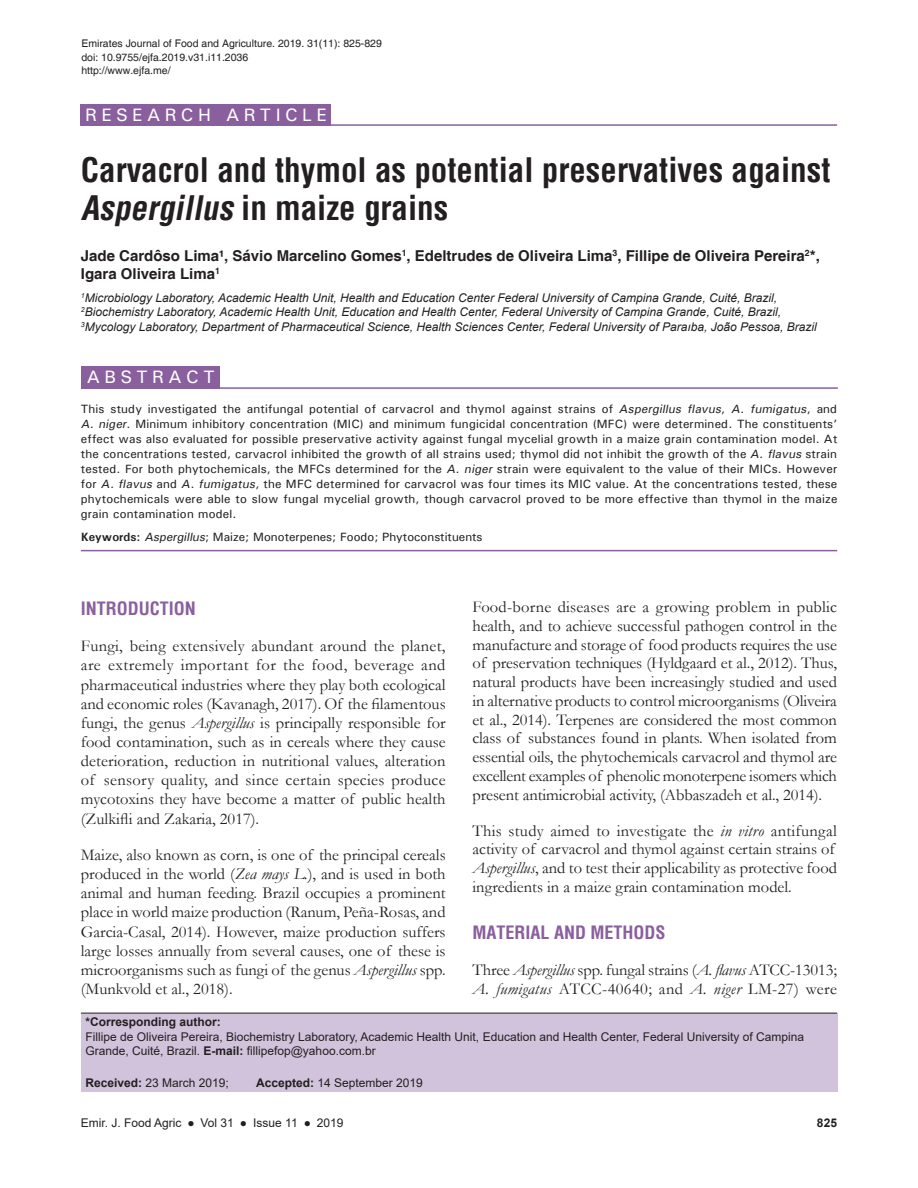
<style>
.page{position:relative;width:918px;height:1188px;background:#fff}
.page>*{position:absolute;margin:0;border:0;box-sizing:border-box;transform-origin:0 0}
.AT{font:700 condensed 33px/37.5px "Helvetica";color:#231f20}
.t1{font:700 condensed 18px "Helvetica";color:#8a5f9d}
.AH{font:500 18px "Univers";letter-spacing:.25em;color:#fff}
.ABSH{font:500 18px "Univers";letter-spacing:.25em;color:#fff}
.TX{font:16.5px/19.2px "Garamond";color:#231f20;text-align:justify}
.AU{font:700 15px/18px "Helvetica";color:#231f20}
.ABS{font:500 12px/15px "Univers";letter-spacing:.015em;color:#231f20;text-align:justify}
.AFF{font:italic 12px "Arial";color:#231f20}
.ADD{font:12px/14.4px "Arial";color:#231f20}
.KWD{font:500 12px "Univers";color:#231f20}
.His{font:12px "Arial";color:#231f20}
.RF_L{font:12px "Arial";color:#231f20}
.RF_L-2{font:700 12px "Arial";color:#231f20}
.Journal{font:10.5px "Helvetica";color:#231f20}
.s1{font-style:italic}
.s2{font-weight:700}
</style>
<div class="page">
<div style="left:81px;top:1013px;width:756px;height:78px;background:#d1c3dc"></div>
<hr style="left:81px;top:1013px;width:756px;height:1px;background:#231f20">
<hr style="left:81px;top:550px;width:756px;height:1px;background:#8a5f9d">
<div style="left:82px;top:366px;width:138px;height:23px;background:#8a5f9d"></div>
<hr style="left:82px;top:387px;width:756px;height:2px;background:#8a5f9d">
<div style="left:81px;top:104px;width:250px;height:22px;background:#8a5f9d"></div>
<hr style="left:81px;top:124px;width:756px;height:2px;background:#8a5f9d">
<p class="Journal" style="left:81px;top:37px;width:302px">Emirates Journal of Food and Agriculture. 2019. 31(11): 825-829</p>
<p class="Journal" style="left:81px;top:51px;width:168px">doi: 10.9755/ejfa.2019.v31.i11.2036</p>
<p class="Journal" style="left:81px;top:64px;width:91px">http://www.ejfa.me/</p>
<p class="AH" style="left:85px;top:104px;width:243px">RESEARCH ARTICLE</p>
<p class="AT" style="left:81px;top:151px;width:751px">Carvacrol and thymol as potential preservatives against<br><span class="s1">Aspergillus</span>in maize grains</p>
<p class="AU" style="left:81px;top:247px;width:741px">Jade Cardôso Lima¹, Sávio Marcelino Gomes<sup>1</sup>, Edeltrudes de Oliveira Lima<sup>3</sup>, Fillipe de Oliveira Pereira<sup>2</sup>*,<br>Igara Oliveira Lima<sup>1</sup></p>
<p class="AFF" style="left:81px;top:290px;width:698px"><sup>1</sup>Microbiology Laboratory, Academic Health Unit, Health and Education Center Federal University of Campina Grande, Cuité, Brazil,</p>
<p class="AFF" style="left:81px;top:304px;width:702px"><sup>2</sup>Biochemistry Laboratory, Academic Health Unit, Education and Health Center, Federal University of Campina Grande, Cuité, Brazil,</p>
<p class="AFF" style="left:81px;top:319px;width:738px"><sup>3</sup>Mycology Laboratory, Department of Pharmaceutical Science, Health Sciences Center, Federal University of Paraıba, João Pessoa, Brazil</p>
<p class="ABSH" style="left:87px;top:365px;width:129px">ABSTRACT</p>
<p class="ABS" style="left:81px;top:401px;width:758px">This study investigated the antifungal potential of carvacrol and thymol against strains of <span class="s1">Aspergillus flavus</span>, <span class="s1">A. fumigatus</span>, and <span class="s1">A. niger</span>. Minimum inhibitory concentration (MIC) and minimum fungicidal concentration (MFC) were determined. The constituents’ effect was also evaluated for possible preservative activity against fungal mycelial growth in a maize grain contamination model. At the concentrations tested, carvacrol inhibited the growth of all strains used; thymol did not inhibit the growth of the <span class="s1">A. flavus</span> strain tested. For both phytochemicals, the MFCs determined for the <span class="s1">A. niger</span> strain were equivalent to the value of their MICs. However for <span class="s1">A. flavus</span> and <span class="s1">A. fumigatus</span>, the MFC determined for carvacrol was four times its MIC value. At the concentrations tested, these phytochemicals were able to slow fungal mycelial growth, though carvacrol proved to be more effective than thymol in the maize grain contamination model.</p>
<p class="KWD" style="left:81px;top:530px;width:403px"><span class="s2">Keywords:</span> <span class="s1">Aspergillus</span>; Maize; Monoterpenes; Foodo; Phytoconstituents</p>
<h1 class="t1" style="left:81px;top:596px;width:117px">INTRODUCTION</h1>
<p class="TX" style="left:81px;top:636px;width:366px">Fungi, being extensively abundant around the planet, are extremely important for the food, beverage and pharmaceutical industries where they play both ecological and economic roles (Kavanagh, 2017). Of the filamentous fungi, the genus <span class="s1">Aspergillus</span> is principally responsible for food contamination, such as in cereals where they cause deterioration, reduction in nutritional values, alteration of sensory quality, and since certain species produce mycotoxins they have become a matter of public health (Zulkifli and Zakaria, 2017).</p>
<p class="TX" style="left:81px;top:845px;width:366px">Maize, also known as corn, is one of the principal cereals produced in the world (<span class="s1">Zea mays L.</span>), and is used in both animal and human feeding. Brazil occupies a prominent place in world maize production (Ranum, Peña-Rosas, and Garcia-Casal, 2014). However, maize production suffers large losses annually from several causes, one of these is microorganisms such as fungi of the genus <span class="s1">Aspergillus</span> spp. (Munkvold et al., 2018).</p>
<p class="TX" style="left:472px;top:597px;width:366px;line-height:18.8px">Food-borne diseases are a growing problem in public health, and to achieve successful pathogen control in the manufacture and storage of food products requires the use of preservation techniques (Hyldgaard et al., 2012). Thus, natural products have been increasingly studied and used in alternative products to control microorganisms (Oliveira et al., 2014). Terpenes are considered the most common class of substances found in plants. When isolated from essential oils, the phytochemicals carvacrol and thymol are excellent examples of phenolic monoterpene isomers which present antimicrobial activity, (Abbaszadeh et al., 2014).</p>
<p class="TX" style="left:472px;top:821px;width:366px;line-height:18.8px;text-align:left">This study aimed to investigate the <span class="s1">in vitro</span> antifungal activity of carvacrol and thymol against certain strains of <span class="s1">Aspergillus</span>, and to test their applicability as protective food ingredients in a maize grain contamination model.</p>
<h1 class="t1" style="left:472px;top:921px;width:195px">MATERIAL AND METHODS</h1>
<p class="TX" style="left:472px;top:960px;width:366px;line-height:18.8px">Three <span class="s1">Aspergillus</span> spp. fungal strains (<span class="s1">A. flavus</span> ATCC-13013;<br><span class="s1">A. fumigatus</span> ATCC-40640; and <span class="s1">A. niger</span> LM-27) were</p>
<p class="ADD" style="left:85px;top:1015px;width:720px"><span class="s2">*Corresponding author:<br></span>Fillipe de Oliveira Pereira, Biochemistry Laboratory, Academic Health Unit, Education and Health Center, Federal University of Campina<br>Grande, Cuité, Brazil. <span class="s2">E-mail:</span> fillipefop@yahoo.com.br</p>
<p class="His" style="left:85px;top:1074px;width:145px"><span class="s2">Received:</span> 23 March 2019;</p>
<p class="His" style="left:256px;top:1074px;width:168px"><span class="s2">Accepted:</span> 14 September 2019</p>
<p class="RF_L" style="left:81px;top:1114px;width:264px">Emir. J. Food Agric ● Vol 31 ● Issue 11 ● 2019</p>
<p class="RF_L-2" style="left:817px;top:1114px;width:22px">825</p>
</div>
